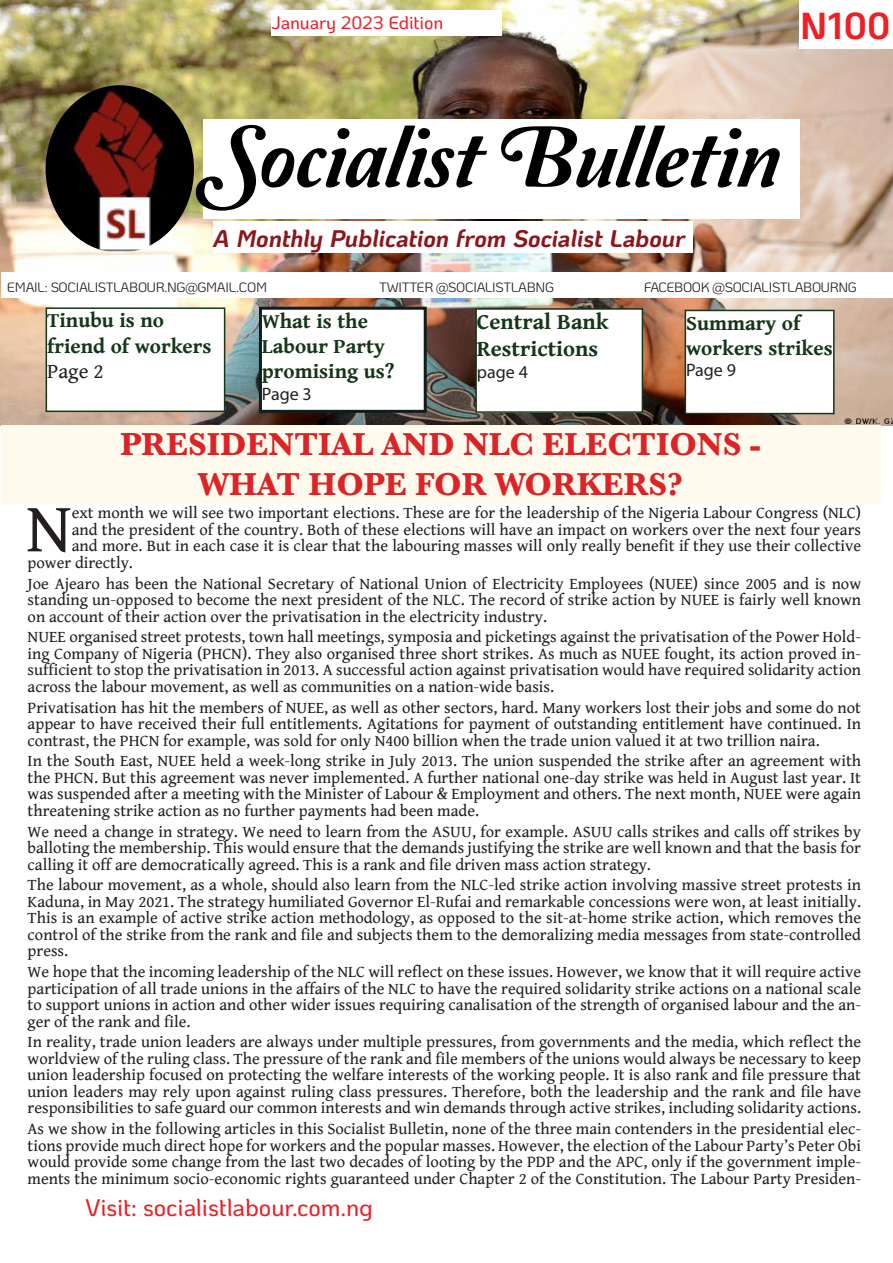
<style>
.page{position:relative;width:893px;height:1263px;background:#fff}
.page>*{position:absolute;margin:0;border:0;box-sizing:border-box;transform-origin:0 0}
.t1{font:90px "Amperzand";letter-spacing:-.01em;color:#000}
.t2{font:70.2px "Gentium Book Basic";color:#231f20}
.t3{font:700 37.5px "Ko Ho";color:#ee1f25}
.t4{font:700 33px "Baskerville";color:#dc2326}
.t5{font:italic 700 24px "Ko Ho";letter-spacing:-.005em;color:#8b171c}
.t6{font:500 24px "Ko Ho";letter-spacing:-.005em;color:#ee1f25}
.t7{font:700 22.5px/27px "Gentium Book Basic";color:#153618}
.t8{font:700 21px/25.2px "Gentium Book Basic";color:#153618}
.t9{font:21px "Gentium Book Basic";color:#231f20}
.t10{font:500 18px "Ko Ho";letter-spacing:-.005em;color:#ee1f25}
.t11{font:18px "Myriad Pro";color:#231f20}
.t12{font:16.5px/16.5px "Gentium Book Basic";color:#231f20;text-align:justify}
.t13{font:13.5px "Ko Ho";letter-spacing:-.02em;color:#231f20}
</style>
<div class="page">
<img style="left:0;top:0;width:893px;height:426px">
<div style="left:1px;top:426px;width:879px;height:78px;background:#fefbee"></div>
<div style="left:203px;top:119px;width:597px;height:100px;background:#fff"></div>
<div style="left:213px;top:222px;width:480px;height:31px;background:#fff"></div>
<div style="left:46px;top:308px;width:179px;height:103px;background:#fff"></div>
<div style="left:46px;top:307px;width:179px;height:105px;border:2px solid #153618"></div>
<div style="left:260px;top:308px;width:165px;height:103px;background:#fff"></div>
<div style="left:259px;top:307px;width:168px;height:106px;border:3px solid #0e1d1d"></div>
<div style="left:271px;top:11px;width:230px;height:25px;background:#fff"></div>
<img style="left:46px;top:85px;width:148px;height:168px">
<div style="left:1px;top:272px;width:892px;height:26px;background:#fff"></div>
<div style="left:476px;top:309px;width:166px;height:103px;background:#fff"></div>
<div style="left:475px;top:308px;width:168px;height:105px;border:2px solid #153618"></div>
<div style="left:685px;top:310px;width:149px;height:104px;background:#fff"></div>
<div style="left:685px;top:310px;width:149px;height:104px;border:2px solid #153618"></div>
<div style="left:800px;top:0;width:93px;height:49px;background:#fff"></div>
<p class="t10" style="left:271px;top:9px;width:174px">January 2023 Edition</p>
<p class="t3" style="left:800px;top:-5px;width:92px">N100</p>
<p class="t1" style="left:203px;top:111px;width:577px">Socialist Bulletin</p>
<p class="t5" style="left:213px;top:218px;width:473px">A Monthly Publication from Socialist Labour</p>
<p class="t13" style="left:7px;top:277px;width:261px">EMAIL: SOCIALISTLABOUR.NG@GMAIL.COM</p>
<p class="t13" style="left:379px;top:277px;width:176px">TWITTER @SOCIALISTLABNG</p>
<p class="t13" style="left:644px;top:277px;width:214px">FACEBOOK @SOCIALISTLABOURNG</p>
<p class="t7" style="left:477px;top:308px;width:133px">Central Bank<br>Restrictions</p>
<p class="t11" style="left:477px;top:361px;width:53px">page 4</p>
<p class="t8" style="left:47px;top:307px;width:166px">Tinubu is no friend of workers</p>
<p class="t9" style="left:47px;top:355px;width:58px">Page 2</p>
<p class="t8" style="left:262px;top:308px;width:134px">What is the<br>Labour Party promising us?</p>
<p class="t11" style="left:262px;top:383px;width:51px">Page 3</p>
<p class="t8" style="left:686px;top:309px;width:148px">Summary of workers strikes</p>
<p class="t11" style="left:686px;top:359px;width:51px">Page 9</p>
<p class="t4" style="left:120px;top:422px;width:642px">PRESIDENTIAL AND NLC ELECTIONS -</p>
<p class="t4" style="left:198px;top:461px;width:486px">WHAT HOPE FOR WORKERS?</p>
<p class="t2" style="left:26px;top:477px;width:47px">N</p>
<p class="t12" style="left:72px;top:504px;width:791px">ext month we will see two important elections. These are for the leadership of the Nigeria Labour Congress (NLC)</p>
<p class="t12" style="left:72px;top:521px;width:791px">and the president of the country. Both of these elections will have an impact on workers over the next four years</p>
<p class="t12" style="left:72px;top:537px;width:791px">and more. But in each case it is clear that the labouring masses will only really benefit if they use their collective</p>
<p class="t12" style="left:28px;top:554px;width:107px">power directly.</p>
<p class="t12" style="left:28px;top:574px;width:835px">Joe Ajearo has been the National Secretary of National Union of Electricity Employees (NUEE) since 2005 and is now standing un-opposed to become the next president of the NLC. The record of strike action by NUEE is fairly well known on account of their action over the privatisation in the electricity industry.</p>
<p class="t12" style="left:28px;top:628px;width:835px">NUEE organised street protests, town hall meetings, symposia and picketings against the privatisation of the Power Hold&shy;ing Company of Nigeria (PHCN). They also organised three short strikes. As much as NUEE fought, its action proved in&shy;sufficient to stop the privatisation in 2013. A successful action against privatisation would have required solidarity action across the labour movement, as well as communities on a nation-wide basis.</p>
<p class="t12" style="left:28px;top:698px;width:835px">Privatisation has hit the members of NUEE, as well as other sectors, hard. Many workers lost their jobs and some do not appear to have received their full entitlements. Agitations for payment of outstanding entitlement have continued. In contrast, the PHCN for example, was sold for only N400 billion when the trade union valued it at two trillion naira.</p>
<p class="t12" style="left:28px;top:752px;width:835px">In the South East, NUEE held a week-long strike in July 2013. The union suspended the strike after an agreement with the PHCN. But this agreement was never implemented. A further national one-day strike was held in August last year. It was suspended after a meeting with the Minister of Labour &amp; Employment and others. The next month, NUEE were again threatening strike action as no further payments had been made.</p>
<p class="t12" style="left:28px;top:822px;width:835px">We need a change in strategy. We need to learn from the ASUU, for example. ASUU calls strikes and calls off strikes by balloting the membership. This would ensure that the demands justifying the strike are well known and that the basis for calling it off are democratically agreed. This is a rank and file driven mass action strategy.</p>
<p class="t12" style="left:28px;top:876px;width:835px">The labour movement, as a whole, should also learn from the NLC-led strike action involving massive street protests in Kaduna, in May 2021. The strategy humiliated Governor El-Rufai and remarkable concessions were won, at least initially.<br>This is an example of active strike action methodology, as opposed to the sit-at-home strike action, which removes the control of the strike from the rank and file and subjects them to the demoralizing media messages from state-controlled press.</p>
<p class="t12" style="left:28px;top:963px;width:835px">We hope that the incoming leadership of the NLC will reflect on these issues. However, we know that it will require active participation of all trade unions in the affairs of the NLC to have the required solidarity strike actions on a national scale to support unions in action and other wider issues requiring canalisation of the strength of organised labour and the an&shy;ger of the rank and file.</p>
<p class="t12" style="left:28px;top:1033px;width:835px">In reality, trade union leaders are always under multiple pressures, from governments and the media, which reflect the worldview of the ruling class. The pressure of the rank and file members of the unions would always be necessary to keep union leadership focused on protecting the welfare interests of the working people. It is also rank and file pressure that union leaders may rely upon against ruling class pressures. Therefore, both the leadership and the rank and file have responsibilities to safe guard our common interests and win demands through active strikes, including solidarity actions.</p>
<p class="t12" style="left:28px;top:1120px;width:835px">As we show in the following articles in this Socialist Bulletin, none of the three main contenders in the presidential elec&shy;tions provide much direct hope for workers and the popular masses. However, the election of the Labour Party’s Peter Obi would provide some change from the last two decades of looting by the PDP and the APC, only if the government imple&shy;ments the minimum socio-economic rights guaranteed under Chapter 2 of the Constitution. The Labour Party Presiden-</p>
<h3 class="t6" style="left:85px;top:1188px;width:289px">Visit: socialistlabour.com.ng</h3>
</div>
